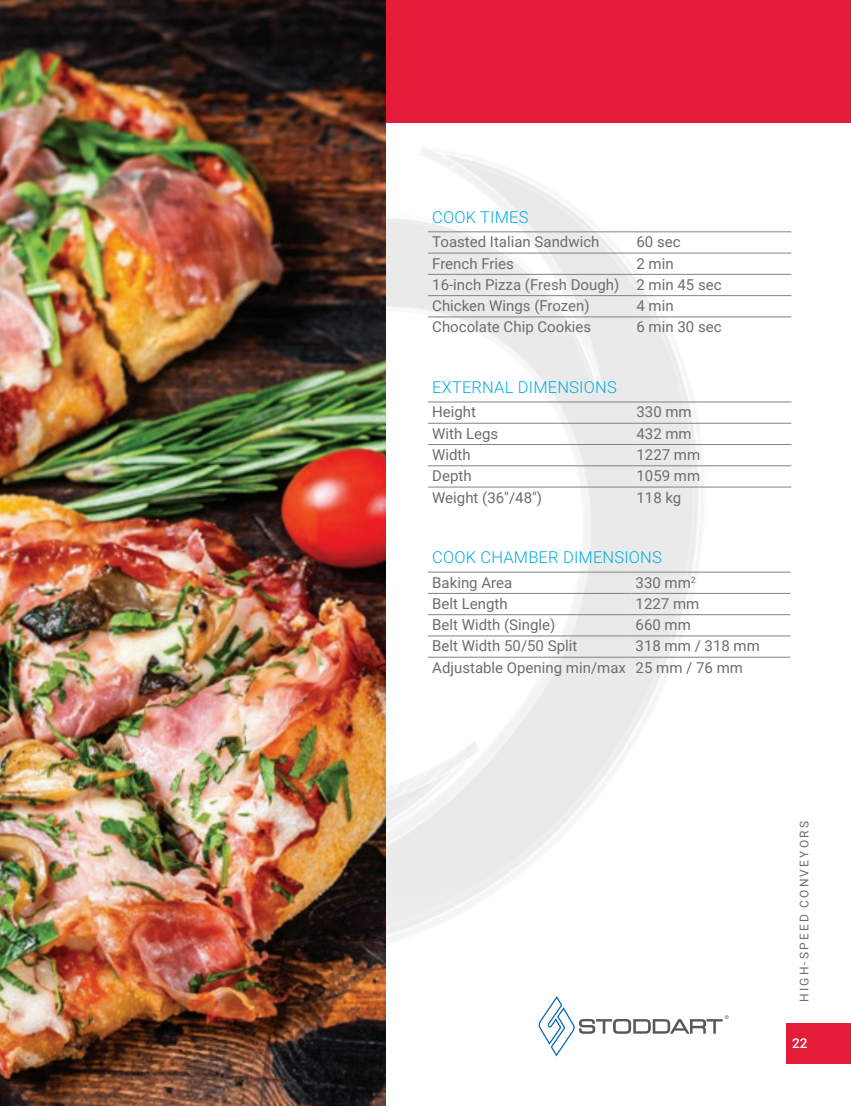
<style>
.page{position:relative;width:851px;height:1106px;background:#fff}
.page>*{position:absolute;margin:0;border:0;box-sizing:border-box;transform-origin:0 0}
.t1{font:300 16.5px "Roboto";letter-spacing:.01em;color:#00aedc}
.t2{font:15px/21.3px "Roboto";color:#6c6d70}
.t3{font:500 13.5px "Roboto";color:#fff}
.t4{font:12px "Roboto";letter-spacing:.185em;color:#6c6d70}
</style>
<div class="page">
<div style="left:786px;top:1022px;width:64px;height:41px;background:#e51c38"></div>
<svg style="left:538px;top:996px;width:190px;height:60px"></svg>
<div style="left:0;top:0;width:850px;height:123px;background:#e51c38"></div>
<img style="left:385px;top:136px;width:324px;height:834px">
<img style="left:0;top:0;width:385px;height:1106px">
<img style="left:0;top:798px;width:33px;height:250px">
<hr style="left:428px;top:231px;width:204px;height:1px;background:#808285">
<hr style="left:632px;top:231px;width:159px;height:1px;background:#808285">
<hr style="left:428px;top:253px;width:204px;height:1px;background:#808285">
<hr style="left:632px;top:253px;width:159px;height:1px;background:#808285">
<hr style="left:428px;top:274px;width:204px;height:1px;background:#808285">
<hr style="left:632px;top:274px;width:159px;height:1px;background:#808285">
<hr style="left:428px;top:295px;width:204px;height:1px;background:#808285">
<hr style="left:632px;top:295px;width:159px;height:1px;background:#808285">
<hr style="left:428px;top:317px;width:204px;height:1px;background:#808285">
<hr style="left:632px;top:317px;width:159px;height:1px;background:#808285">
<hr style="left:428px;top:402px;width:204px;height:1px;background:#808285">
<hr style="left:632px;top:402px;width:159px;height:1px;background:#808285">
<hr style="left:428px;top:423px;width:204px;height:1px;background:#808285">
<hr style="left:632px;top:423px;width:159px;height:1px;background:#808285">
<hr style="left:428px;top:444px;width:204px;height:1px;background:#808285">
<hr style="left:632px;top:444px;width:159px;height:1px;background:#808285">
<hr style="left:428px;top:465px;width:204px;height:1px;background:#808285">
<hr style="left:632px;top:465px;width:159px;height:1px;background:#808285">
<hr style="left:428px;top:487px;width:204px;height:1px;background:#808285">
<hr style="left:632px;top:487px;width:159px;height:1px;background:#808285">
<hr style="left:428px;top:572px;width:203px;height:1px;background:#808285">
<hr style="left:631px;top:572px;width:159px;height:1px;background:#808285">
<hr style="left:428px;top:593px;width:203px;height:1px;background:#808285">
<hr style="left:631px;top:593px;width:159px;height:1px;background:#808285">
<hr style="left:428px;top:614px;width:203px;height:1px;background:#808285">
<hr style="left:631px;top:614px;width:159px;height:1px;background:#808285">
<hr style="left:428px;top:635px;width:203px;height:1px;background:#808285">
<hr style="left:631px;top:635px;width:159px;height:1px;background:#808285">
<hr style="left:428px;top:657px;width:203px;height:1px;background:#808285">
<hr style="left:631px;top:657px;width:159px;height:1px;background:#808285">
<p class="t1" style="left:432px;top:205px;width:98px">COOK TIMES</p>
<p class="t2" style="left:432px;top:231px;width:169px">Toasted Italian Sandwich</p>
<p class="t2" style="left:636px;top:231px;width:46px">60 sec</p>
<p class="t2" style="left:432px;top:252px;width:83px">French Fries</p>
<p class="t2" style="left:432px;top:252px;width:291px;text-indent:204px">2 min<br>16-inch Pizza (Fresh Dough) 2 min 45 sec<br>Chicken Wings (Frozen)</p>
<p class="t2" style="left:636px;top:294px;width:39px">4 min</p>
<p class="t2" style="left:432px;top:316px;width:160px">Chocolate Chip Cookies</p>
<p class="t2" style="left:636px;top:316px;width:87px">6 min 30 sec</p>
<p class="t1" style="left:432px;top:375px;width:186px">EXTERNAL DIMENSIONS</p>
<p class="t2" style="left:432px;top:401px;width:45px">Height</p>
<p class="t2" style="left:636px;top:401px;width:57px">330 mm</p>
<p class="t2" style="left:432px;top:422px;width:68px">With Legs</p>
<p class="t2" style="left:636px;top:422px;width:57px">432 mm</p>
<p class="t2" style="left:432px;top:443px;width:40px">Width</p>
<p class="t2" style="left:636px;top:443px;width:65px">1227 mm</p>
<p class="t2" style="left:432px;top:465px;width:41px">Depth</p>
<p class="t2" style="left:636px;top:465px;width:65px">1059 mm</p>
<p class="t2" style="left:432px;top:486px;width:111px">Weight (36"/48")</p>
<p class="t2" style="left:636px;top:486px;width:46px">118 kg</p>
<p class="t1" style="left:432px;top:545px;width:231px">COOK CHAMBER DIMENSIONS</p>
<p class="t2" style="left:432px;top:571px;width:81px">Baking Area</p>
<p class="t2" style="left:635px;top:571px;width:62px">330 mm<sup>2</sup></p>
<p class="t2" style="left:432px;top:592px;width:77px">Belt Length</p>
<p class="t2" style="left:635px;top:592px;width:65px">1227 mm</p>
<p class="t2" style="left:432px;top:613px;width:125px">Belt Width (Single)</p>
<p class="t2" style="left:635px;top:613px;width:57px">660 mm</p>
<p class="t2" style="left:432px;top:635px;width:146px">Belt Width 50/50 Split</p>
<p class="t2" style="left:432px;top:635px;width:329px;text-indent:203px">318 mm / 318 mm<br>Adjustable Opening min/max 25 mm / 76 mm</p>
<p class="t4" style="left:795px;top:1001px;width:182px;rotate:-90deg">HIGH-SPEED CONVEYORS</p>
<p class="t3" style="left:792px;top:1034px;width:17px">22</p>
</div>
